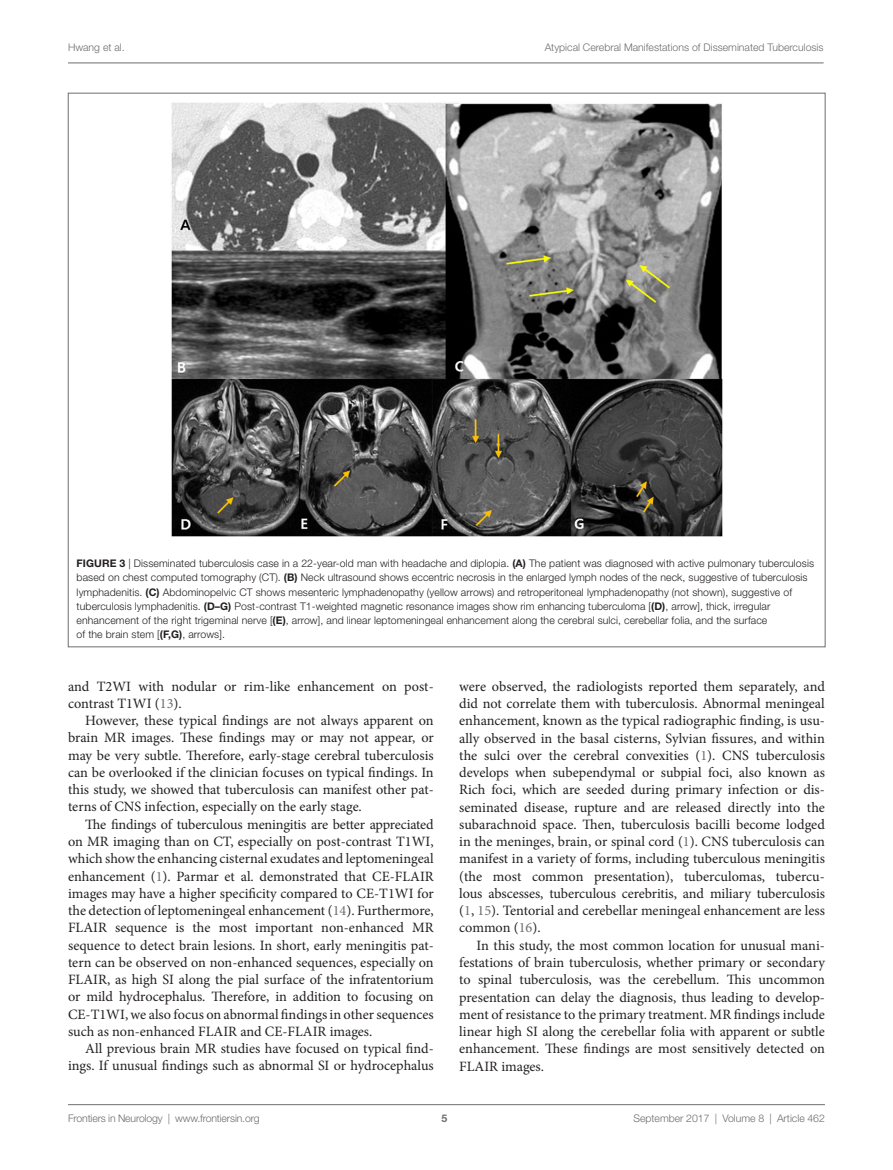
<style>
.page{position:relative;width:893px;height:1170px;background:#fff}
.page>*{position:absolute;margin:0;border:0;box-sizing:border-box;transform-origin:0 0}
.t1{font:14.25px/17.2px "Minion Pro";color:#231f20;text-align:justify}
.t2{font:300 10.5px/14.2px "Helvetica Neue LT Std";letter-spacing:.01em;color:#231f20}
.t3{font:300 10.5px "Helvetica Neue LT Std";color:#6c6d70}
.t4{font:700 10.5px "Helvetica Neue LT Std";color:#6c6d70}
.s1{font-weight:700}
.s2{color:#6c6d70}
</style>
<div class="page">
<hr style="left:68px;top:1104px;width:757px;height:1px;background:#6c6d70">
<hr style="left:68px;top:63px;width:755px;height:1px;background:#6c6d70">
<img style="left:171px;top:102px;width:552px;height:435px">
<p class="t3" style="left:68px;top:41px;width:58px">Hwang et al.</p>
<p class="t3" style="left:545px;top:41px;width:280px">Atypical Cerebral Manifestations of Disseminated Tuberculosis</p>
<p class="t2" style="left:77px;top:556px;width:739px"><span class="s1">FIGURE 3</span> | Disseminated tuberculosis case in a 22-year-old man with headache and diplopia. <span class="s1">(A)</span> The patient was diagnosed with active pulmonary tuberculosis based on chest computed tomography (CT). <span class="s1">(B)</span> Neck ultrasound shows eccentric necrosis in the enlarged lymph nodes of the neck, suggestive of tuberculosis lymphadenitis. <span class="s1">(C)</span> Abdominopelvic CT shows mesenteric lymphadenopathy (yellow arrows) and retroperitoneal lymphadenopathy (not shown), suggestive of tuberculosis lymphadenitis. <span class="s1">(D–G)</span> Post-contrast T1-weighted magnetic resonance images show rim enhancing tuberculoma [<span class="s1">(D)</span>, arrow], thick, irregular enhancement of the right trigeminal nerve [<span class="s1">(E)</span>, arrow], and linear leptomeningeal enhancement along the cerebral sulci, cerebellar folia, and the surface<br>of the brain stem [<span class="s1">(F,G)</span>, arrows].</p>
<p class="t1" style="left:68px;top:677px;width:367px">and T2WI with nodular or rim-like enhancement on post&shy;contrast T1WI (<span class="s2">13</span>).</p>
<p class="t1" style="left:68px;top:712px;width:367px;text-indent:17px">However, these typical findings are not always apparent on brain MR images. These findings may or may not appear, or may be very subtle. Therefore, early-stage cerebral tuberculosis can be overlooked if the clinician focuses on typical findings. In this study, we showed that tuberculosis can manifest other pat&shy;terns of CNS infection, especially on the early stage.</p>
<p class="t1" style="left:68px;top:815px;width:367px;text-indent:17px">The findings of tuberculous meningitis are better appreciated on MR imaging than on CT, especially on post-contrast T1WI, which show the enhancing cisternal exudates and leptomeningeal enhancement (<span class="s2">1</span>). Parmar et al. demonstrated that CE-FLAIR images may have a higher specificity compared to CE-T1WI for the detection of leptomeningeal enhancement (<span class="s2">14</span>). Furthermore, FLAIR sequence is the most important non-enhanced MR sequence to detect brain lesions. In short, early meningitis pat&shy;tern can be observed on non-enhanced sequences, especially on FLAIR, as high SI along the pial surface of the infratentorium or mild hydrocephalus. Therefore, in addition to focusing on CE-T1WI, we also focus on abnormal findings in other sequences such as non-enhanced FLAIR and CE-FLAIR images.</p>
<p class="t1" style="left:68px;top:1039px;width:367px;text-align:right">All previous brain MR studies have focused on typical find&shy;ings. If unusual findings such as abnormal SI or hydrocephalus</p>
<p class="t1" style="left:459px;top:677px;width:367px">were observed, the radiologists reported them separately, and did not correlate them with tuberculosis. Abnormal meningeal enhancement, known as the typical radiographic finding, is usu&shy;ally observed in the basal cisterns, Sylvian fissures, and within the sulci over the cerebral convexities (<span class="s2">1</span>). CNS tuberculosis develops when subependymal or subpial foci, also known as Rich foci, which are seeded during primary infection or dis&shy;seminated disease, rupture and are released directly into the subarachnoid space. Then, tuberculosis bacilli become lodged in the meninges, brain, or spinal cord (<span class="s2">1</span>). CNS tuberculosis can manifest in a variety of forms, including tuberculous meningitis (the most common presentation), tuberculomas, tubercu&shy;lous abscesses, tuberculous cerebritis, and miliary tuberculosis (<span class="s2">1</span>, <span class="s2">15</span>). Tentorial and cerebellar meningeal enhancement are less common (<span class="s2">16</span>).</p>
<p class="t1" style="left:459px;top:936px;width:367px;text-indent:17px">In this study, the most common location for unusual mani&shy;festations of brain tuberculosis, whether primary or secondary to spinal tuberculosis, was the cerebellum. This uncommon presentation can delay the diagnosis, thus leading to develop&shy;ment of resistance to the primary treatment. MR findings include linear high SI along the cerebellar folia with apparent or subtle enhancement. These findings are most sensitively detected on FLAIR images.</p>
<p class="t3" style="left:68px;top:1111px;width:193px">Frontiers in Neurology | www.frontiersin.org</p>
<p class="t3" style="left:633px;top:1111px;width:193px">September 2017 | Volume 8 | Article 462</p>
<p class="t4" style="left:441px;top:1111px;width:7px">5</p>
</div>
